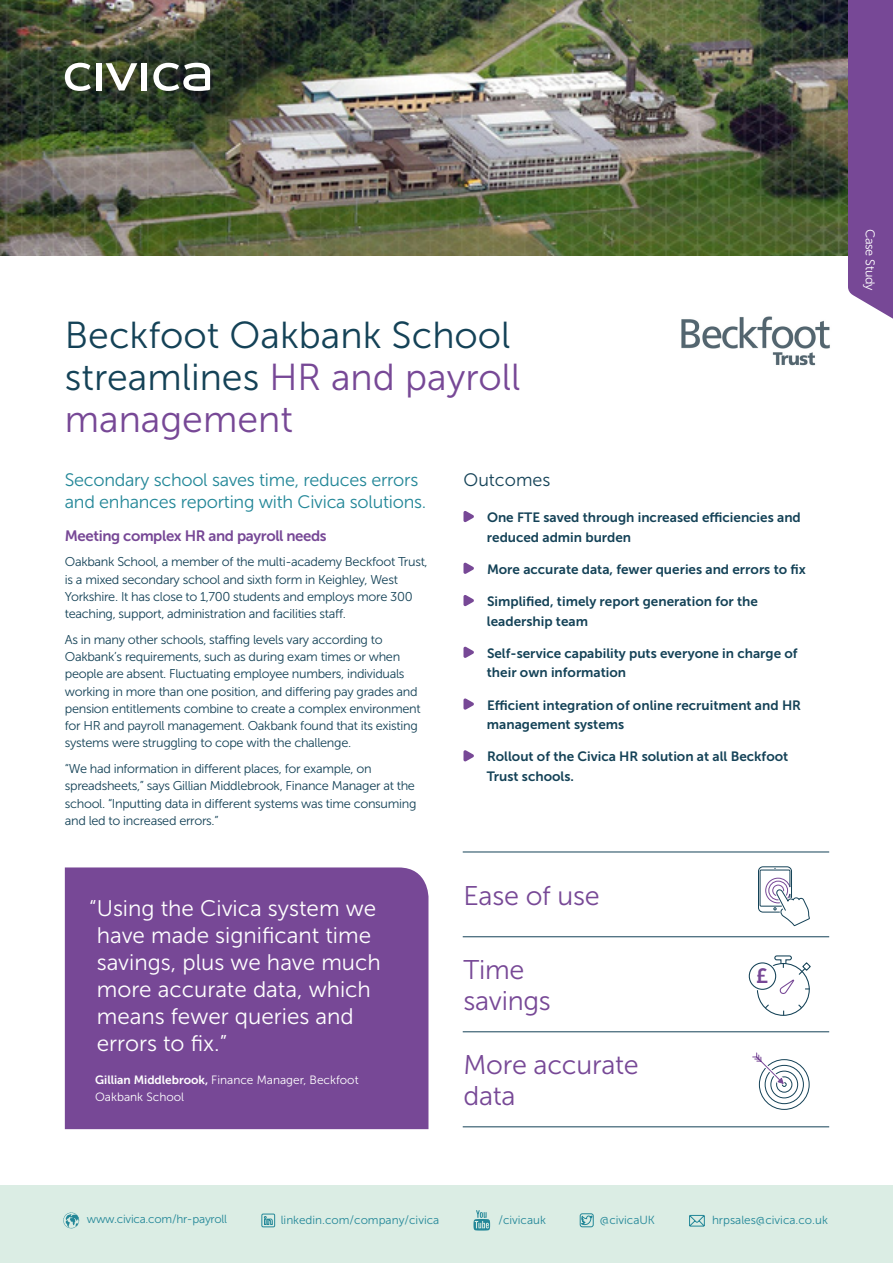
<style>
.page{position:relative;width:893px;height:1263px;background:#fff}
.page>*{position:absolute;margin:0;border:0;box-sizing:border-box;transform-origin:0 0}
.t1{font:37.5px/42px "Museo Sans 300";color:#144257}
.t2{font:27px/31.5px "Museo Sans 300";letter-spacing:-.01em;color:#774896}
.t3{font:22.5px/27px "Museo Sans 300";color:#fff}
.t4{font:20.55px "Museo Sans 700";color:#774896}
.t5{font:18px/22.5px "Museo Sans 300";letter-spacing:-.015em;color:#238798}
.t6{font:18px "Museo Sans 300";color:#144257}
.t7{font:15px "Museo Sans 700";letter-spacing:-.025em;color:#774896}
.t8{font:13.5px/19.5px "Museo Sans 700";color:#144257}
.t9{font:12.75px/17.2px "Museo Sans 300";letter-spacing:-.025em;color:#144257}
.t10{font:12.75px "Museo Sans 300";letter-spacing:-.025em;color:#fff}
.t11{font:12px/17.2px "Museo Sans 300";color:#fff}
.t12{font:11.7px "Museo Sans 300";color:#238798}
.t13{font:11.7px "Museo Sans 300";letter-spacing:-.02em;color:#238798}
.s1{color:#774896}
.s2{font-family:"Museo Sans 700"}
</style>
<div class="page">
<img style="left:681px;top:316px;width:149px;height:50px">
<img style="left:0;top:0;width:848px;height:255px">
<div style="left:848px;top:0;width:45px;height:319px;background:#774896"></div>
<svg style="left:65px;top:63px;width:26px;height:28px"></svg>
<div style="left:142px;top:63px;width:5px;height:27px;background:#fff"></div>
<div style="left:96px;top:63px;width:6px;height:27px;background:#fff"></div>
<svg style="left:106px;top:63px;width:31px;height:27px"></svg>
<svg style="left:153px;top:63px;width:57px;height:28px"></svg>
<svg style="left:463px;top:511px;width:11px;height:11px"></svg>
<svg style="left:463px;top:562px;width:11px;height:12px"></svg>
<svg style="left:463px;top:595px;width:11px;height:11px"></svg>
<svg style="left:463px;top:646px;width:11px;height:12px"></svg>
<svg style="left:463px;top:698px;width:11px;height:12px"></svg>
<svg style="left:463px;top:750px;width:11px;height:12px"></svg>
<svg style="left:752px;top:1052px;width:58px;height:58px"></svg>
<hr style="left:463px;top:1126px;width:366px;height:1px;background:#144257">
<hr style="left:463px;top:936px;width:366px;height:1px;background:#144257">
<hr style="left:463px;top:852px;width:366px;height:1px;background:#144257">
<hr style="left:463px;top:1031px;width:366px;height:1px;background:#144257">
<svg style="left:758px;top:866px;width:52px;height:61px"></svg>
<svg style="left:763px;top:955px;width:48px;height:61px"></svg>
<div style="left:747px;top:961px;width:30px;height:30px;border:4px solid #fff;border-radius:50%"></div>
<div style="left:749px;top:963px;width:27px;height:26px;background:#fff;border-radius:50%"></div>
<div style="left:749px;top:962px;width:27px;height:28px;border:1px solid #144257;border-radius:50%"></div>
<div style="left:65px;top:867px;width:363px;height:262px;background:#774896"></div>
<div style="left:0;top:1185px;width:893px;height:78px;background:#dbede4"></div>
<div style="left:262px;top:1214px;width:13px;height:13px;border:1px solid #238798"></div>
<svg style="left:264px;top:1216px;width:9px;height:9px"></svg>
<svg style="left:580px;top:1213px;width:14px;height:14px"></svg>
<svg style="left:63px;top:1212px;width:16px;height:17px"></svg>
<svg style="left:689px;top:1215px;width:16px;height:11px"></svg>
<svg style="left:473px;top:1210px;width:17px;height:20px"></svg>
<h1 class="t1" style="left:65px;top:314px;width:457px">Beckfoot Oakbank School streamlines <span class="s1">HR and payroll management</span></h1>
<h3 class="t5" style="left:65px;top:468px;width:363px">Secondary school saves time, reduces errors and enhances reporting with Civica solutions.</h3>
<h3 class="t6" style="left:463px;top:470px;width:88px">Outcomes</h3>
<p class="t8" style="left:487px;top:508px;width:315px">One FTE saved through increased efficiencies and reduced admin burden</p>
<p class="t8" style="left:487px;top:559px;width:320px">More accurate data, fewer queries and errors to fix</p>
<p class="t8" style="left:487px;top:592px;width:272px">Simplified, timely report generation for the leadership team</p>
<p class="t8" style="left:487px;top:643px;width:312px">Self-service capability puts everyone in charge of their own information</p>
<p class="t8" style="left:487px;top:695px;width:316px">Efficient integration of online recruitment and HR management systems</p>
<p class="t8" style="left:487px;top:747px;width:303px">Rollout of the Civica HR solution at all Beckfoot<br>Trust schools.</p>
<p class="t7" style="left:65px;top:527px;width:263px">Meeting complex HR and payroll needs</p>
<p class="t9" style="left:65px;top:553px;width:364px">Oakbank School, a member of the multi-academy Beckfoot Trust, is a mixed secondary school and sixth form in Keighley, West Yorkshire. It has close to 1,700 students and employs more 300 teaching, support, administration and facilities staff.</p>
<p class="t9" style="left:65px;top:631px;width:357px">As in many other schools, staffing levels vary according to Oakbank’s requirements, such as during exam times or when people are absent. Fluctuating employee numbers, individuals working in more than one position, and differing pay grades and pension entitlements combine to create a complex environment for HR and payroll management. Oakbank found that its existing systems were struggling to cope with the challenge.</p>
<p class="t9" style="left:65px;top:760px;width:353px">“We had information in different places, for example, on spreadsheets,” says Gillian Middlebrook, Finance Manager at the school. “Inputting data in different systems was time consuming and led to increased errors.”</p>
<h3 class="t3" style="left:97px;top:895px;width:286px;text-indent:-7px">“Using the Civica system we have made significant time savings, plus we have much more accurate data, which means fewer queries and errors to fix.”</h3>
<p class="t11" style="left:95px;top:1071px;width:265px"><span class="s2">Gillian Middlebrook,</span> Finance Manager, Beckfoot<br>Oakbank School</p>
<h2 class="t2" style="left:463px;top:880px;width:138px">Ease of use</h2>
<h2 class="t2" style="left:463px;top:954px;width:89px">Time savings</h2>
<h3 class="t4" style="left:756px;top:964px;width:14px">£</h3>
<h2 class="t2" style="left:463px;top:1049px;width:177px">More accurate data</h2>
<p class="t10" style="left:877px;top:229px;width:63px;rotate:90deg">Case Study</p>
<p class="t13" style="left:87px;top:1213px;width:142px">www.civica.com/hr-payroll</p>
<p class="t12" style="left:281px;top:1214px;width:160px">linkedin.com/company/civica</p>
<p class="t12" style="left:498px;top:1214px;width:49px">/civicauk</p>
<p class="t12" style="left:600px;top:1214px;width:57px">@civicaUK</p>
<p class="t12" style="left:712px;top:1214px;width:117px">hrpsales@civica.co.uk</p>
</div>
